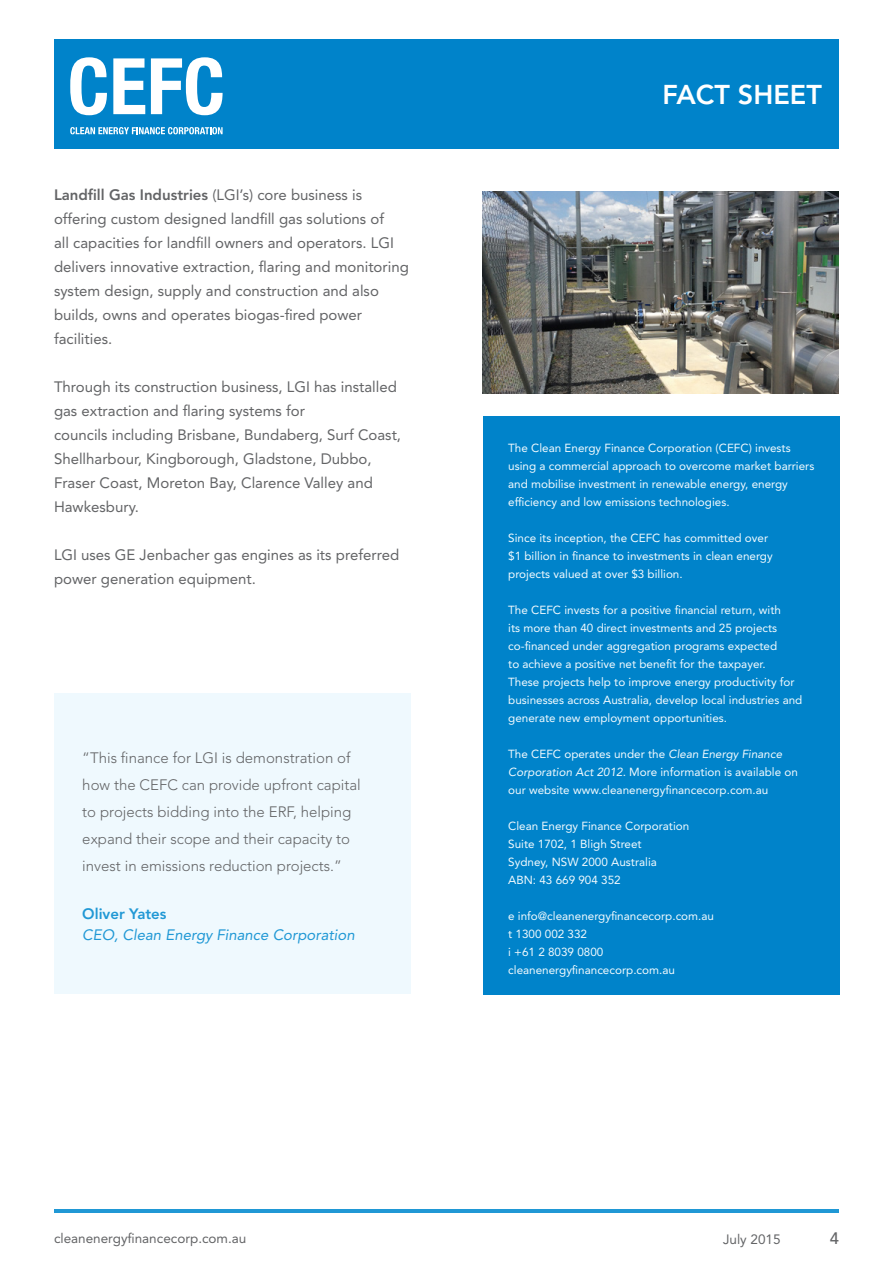
<style>
.page{position:relative;width:893px;height:1263px;background:#fff}
.page>*{position:absolute;margin:0;border:0;box-sizing:border-box;transform-origin:0 0}
.t1{font:800 27px "Avenir LT Std";color:#fff}
.t2{font:500 16.5px "Avenir LT Std";color:#636466}
.t3{font:15px/24px "Avenir LT Std";color:#636466}
.t4{font:300 15px/27px "Avenir LT Std";color:#636466}
.t5{font:italic 15px "Avenir LT Std";color:#2098d5}
.t6{font:800 15px "Avenir LT Std";color:#2098d5}
.t7{font:13.5px "Avenir LT Std";color:#636466}
.t8{font:11.7px/18px "Avenir LT Std";color:#f2fafe}
.s1{font-weight:800}
</style>
<div class="page">
<hr style="left:54px;top:1209px;width:785px;height:3px;background:#2098d5">
<div style="left:54px;top:39px;width:785px;height:110px;background:#0083ca"></div>
<svg style="left:70px;top:57px;width:37px;height:58px"></svg>
<svg style="left:113px;top:58px;width:32px;height:56px"></svg>
<svg style="left:151px;top:57px;width:72px;height:58px"></svg>
<svg style="left:70px;top:127px;width:153px;height:7px"></svg>
<img style="left:482px;top:191px;width:357px;height:202px">
<div style="left:54px;top:693px;width:356px;height:301px;background:#eff9fe"></div>
<div style="left:484px;top:416px;width:356px;height:578px;background:#0083ca"></div>
<p class="t3" style="left:54px;top:183px;width:356px"><span class="s1">Landfill Gas Industries</span> (LGI’s) core business is offering custom designed landfill gas solutions of<br>all capacities for landfill owners and operators. LGI delivers innovative extraction, flaring and monitoring system design, supply and construction and also builds, owns and operates biogas-fired power facilities.</p>
<p class="t3" style="left:54px;top:375px;width:349px">Through its construction business, LGI has installed gas extraction and flaring systems for<br>councils including Brisbane, Bundaberg, Surf Coast, Shellharbour, Kingborough, Gladstone, Dubbo, Fraser Coast, Moreton Bay, Clarence Valley and Hawkesbury.</p>
<p class="t3" style="left:54px;top:543px;width:347px">LGI uses GE Jenbacher gas engines as its preferred power generation equipment.</p>
<p class="t4" style="left:82px;top:745px;width:280px">“This finance for LGI is demonstration of how the CEFC can provide upfront capital to projects bidding into the ERF, helping expand their scope and their capacity to invest in emissions reduction projects.”</p>
<p class="t6" style="left:82px;top:905px;width:86px">Oliver Yates</p>
<p class="t5" style="left:82px;top:926px;width:274px">CEO, Clean Energy Finance Corporation</p>
<h1 class="t1" style="left:662px;top:79px;width:161px">FACT SHEET</h1>
<p class="t8" style="left:508px;top:439px;width:308px">The Clean Energy Finance Corporation (CEFC) invests using a commercial approach to overcome market barriers and mobilise investment in renewable energy, energy efficiency and low emissions technologies.</p>
<p class="t8" style="left:508px;top:529px;width:266px">Since its inception, the CEFC has committed over $1 billion in finance to investments in clean energy projects valued at over $3 billion.</p>
<p class="t8" style="left:508px;top:601px;width:296px">The CEFC invests for a positive financial return, with<br>its more than 40 direct investments and 25 projects co-financed under aggregation programs expected<br>to achieve a positive net benefit for the taxpayer.<br>These projects help to improve energy productivity for businesses across Australia, develop local industries and generate new employment opportunities.</p>
<p class="t8" style="left:508px;top:745px;width:291px">The CEFC operates under the Clean Energy Finance<br>Corporation Act 2012. More information is available on our website www.cleanenergyfinancecorp.com.au</p>
<p class="t8" style="left:508px;top:817px;width:183px">Clean Energy Finance Corporation<br>Suite 1702, 1 Bligh Street<br>Sydney, NSW 2000 Australia<br>ABN: 43 669 904 352</p>
<p class="t8" style="left:508px;top:907px;width:207px">e info@cleanenergyfinancecorp.com.au t 1300 002 332<br>i +61 2 8039 0800 cleanenergyfinancecorp.com.au</p>
<p class="t7" style="left:54px;top:1230px;width:194px">cleanenergyfinancecorp.com.au</p>
<h2 class="t2" style="left:830px;top:1228px;width:11px">4</h2>
<p class="t7" style="left:723px;top:1231px;width:59px">July 2015</p>
</div>
